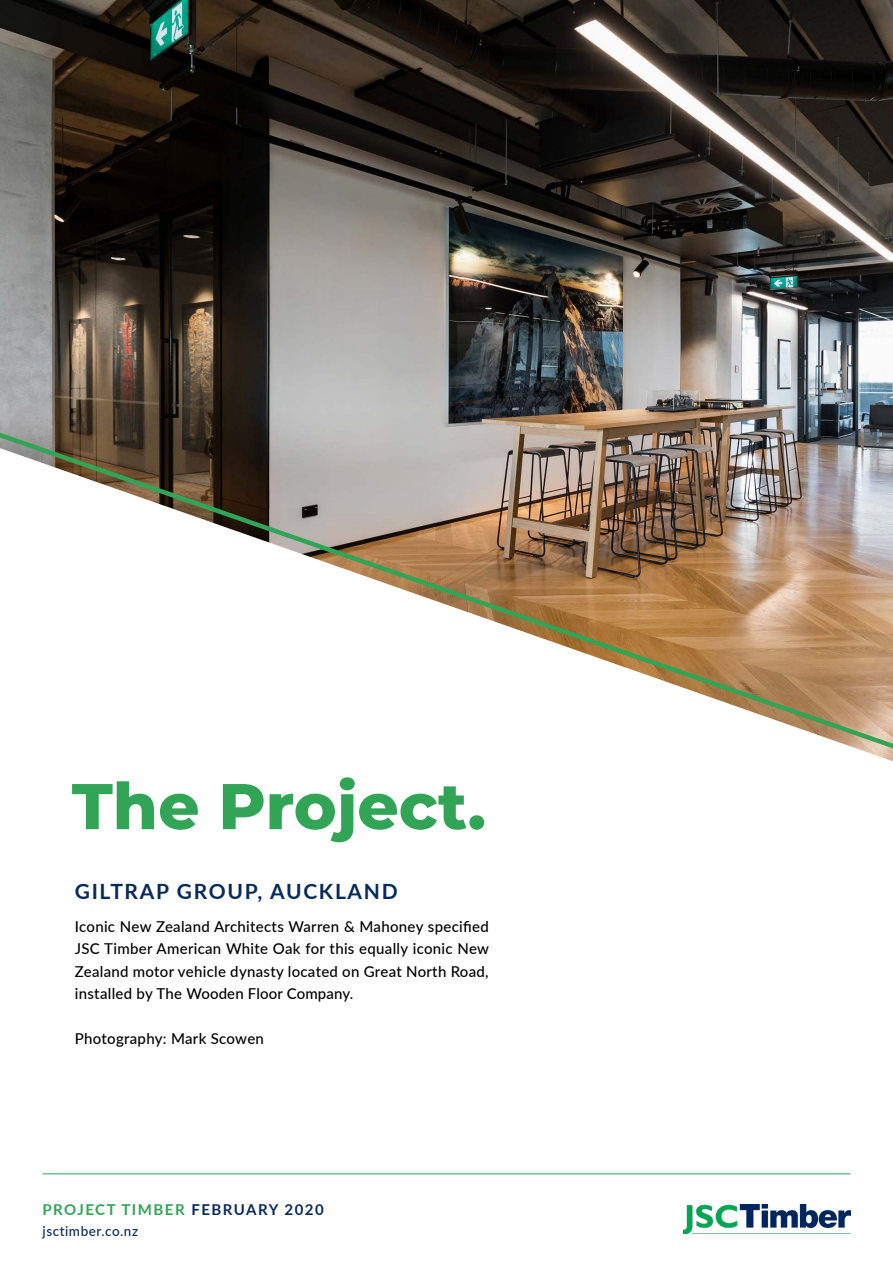
<style>
.page{position:relative;width:893px;height:1263px;background:#fff}
.page>*{position:absolute;margin:0;border:0;box-sizing:border-box;transform-origin:0 0}
.t1{font:800 64.5px "Montserrat";color:#31a456}
.t2{font:700 21px "Lato";letter-spacing:.08em;color:#062a5c}
.t3{font:500 15px/22.5px "Lato";letter-spacing:.015em;color:#000;text-align:justify}
.t4{font:700 15px "Lato";letter-spacing:.1em;color:#31a456}
.t5{font:500 13.5px "Lato";letter-spacing:.04em;color:#062a5c}
.s1{color:#062a5c}
</style>
<div class="page">
<img style="left:0;top:0;width:893px;height:424px">
<img style="left:684px;top:1204px;width:166px;height:30px">
<hr style="left:43px;top:1173px;width:807px;height:1px;background:#31a456">
<img style="left:0;top:424px;width:893px;height:332px">
<h1 class="t1" style="left:72px;top:759px;width:416px">The Project.</h1>
<h2 class="t2" style="left:75px;top:876px;width:324px">GILTRAP GROUP, AUCKLAND</h2>
<p class="t3" style="left:75px;top:914px;width:416px">Iconic New Zealand Architects Warren &amp; Mahoney specified JSC Timber American White Oak for this equally iconic New Zealand motor vehicle dynasty located on Great North Road, installed by The Wooden Floor Company.</p>
<p class="t3" style="left:75px;top:1027px;width:191px">Photography: Mark Scowen</p>
<p class="t4" style="left:43px;top:1198px;width:283px">PROJECT TIMBER <span class="s1">FEBRUARY 2020</span></p>
<p class="t5" style="left:43px;top:1221px;width:97px">jsctimber.co.nz</p>
</div>
